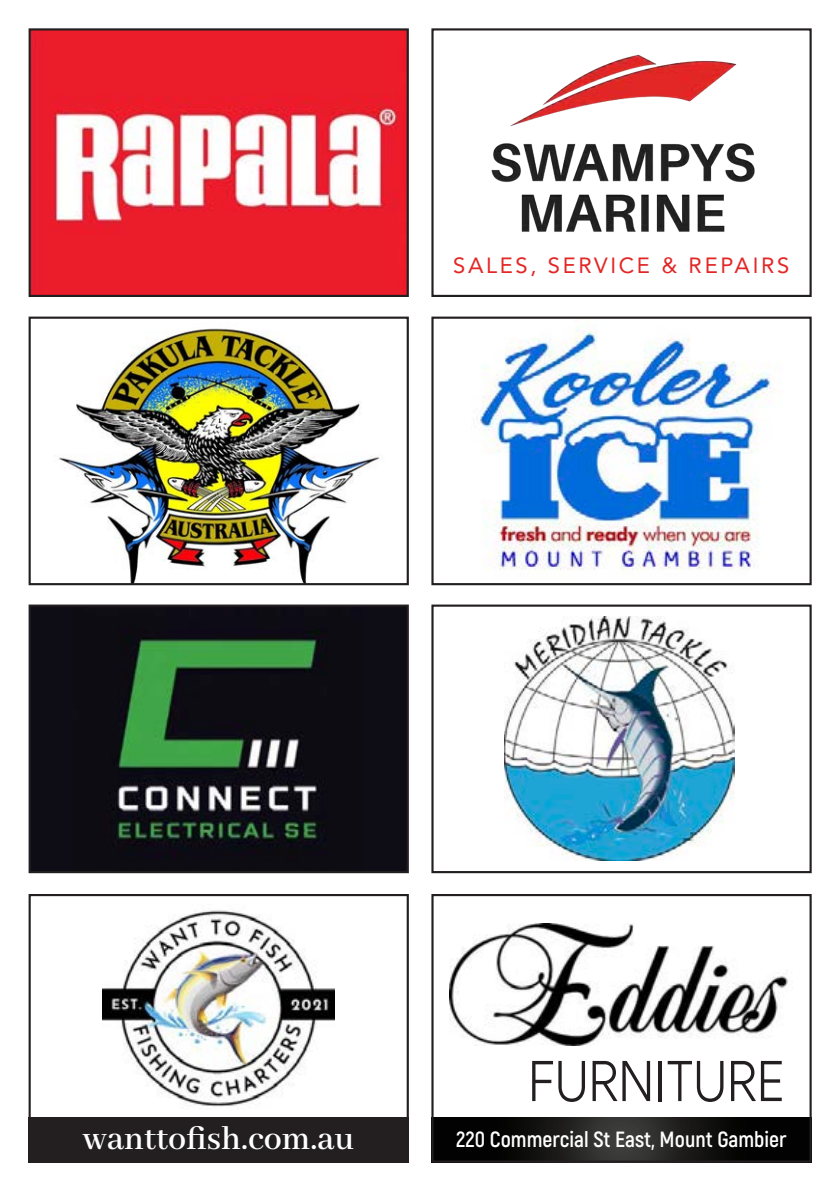
<style>
.page{position:relative;width:840px;height:1191px;background:#fff}
.page>*{position:absolute;margin:0;border:0;box-sizing:border-box;transform-origin:0 0}
.t1{font:300 56px "Product Sans";letter-spacing:.01em;color:#231f20;scale:.92 1}
.t2{font:600 36px "Abhaya Libre";color:#fff}
.t3{font:700 22px "Akrobat";color:#fff}
.t4{font:22px "Avenir";letter-spacing:.12em;color:#e22726}
</style>
<div class="page">
<svg style="left:434px;top:1117px;width:374px;height:42px;background:#141513"></svg>
<img style="left:58px;top:328px;width:325px;height:254px">
<div style="left:29px;top:316px;width:379px;height:269px;border:2px solid #231f20"></div>
<img style="left:480px;top:328px;width:296px;height:242px">
<div style="left:431px;top:316px;width:380px;height:269px;border:2px solid #231f20"></div>
<img style="left:32px;top:31px;width:373px;height:263px">
<div style="left:29px;top:28px;width:379px;height:269px;border:2px solid #231f20"></div>
<img style="left:504px;top:616px;width:229px;height:244px">
<div style="left:431px;top:604px;width:380px;height:269px;border:2px solid #231f20"></div>
<div style="left:29px;top:1117px;width:379px;height:45px;background:#231f20"></div>
<div style="left:29px;top:894px;width:379px;height:268px;border:2px solid #231f20"></div>
<img style="left:102px;top:910px;width:233px;height:197px">
<div style="left:431px;top:894px;width:380px;height:268px;border:2px solid #231f20"></div>
<img style="left:449px;top:924px;width:340px;height:121px">
<img style="left:491px;top:54px;width:264px;height:178px">
<div style="left:431px;top:28px;width:380px;height:269px;border:2px solid #231f20"></div>
<div style="left:30px;top:605px;width:377px;height:267px;background:#0e0d15"></div>
<img style="left:112px;top:630px;width:213px;height:224px">
<div style="left:29px;top:604px;width:379px;height:269px;border:2px solid #231f20"></div>
<p class="t4" style="left:453px;top:248px;width:337px">SALES, SERVICE &amp; REPAIRS</p>
<p class="t2" style="left:82px;top:1118px;width:273px">wanttofish.com.au</p>
<p class="t1" style="left:528px;top:1047px;width:280px">FURNITURE</p>
<p class="t3" style="left:456px;top:1126px;width:332px">220 Commercial St East, Mount Gambier</p>
</div>
